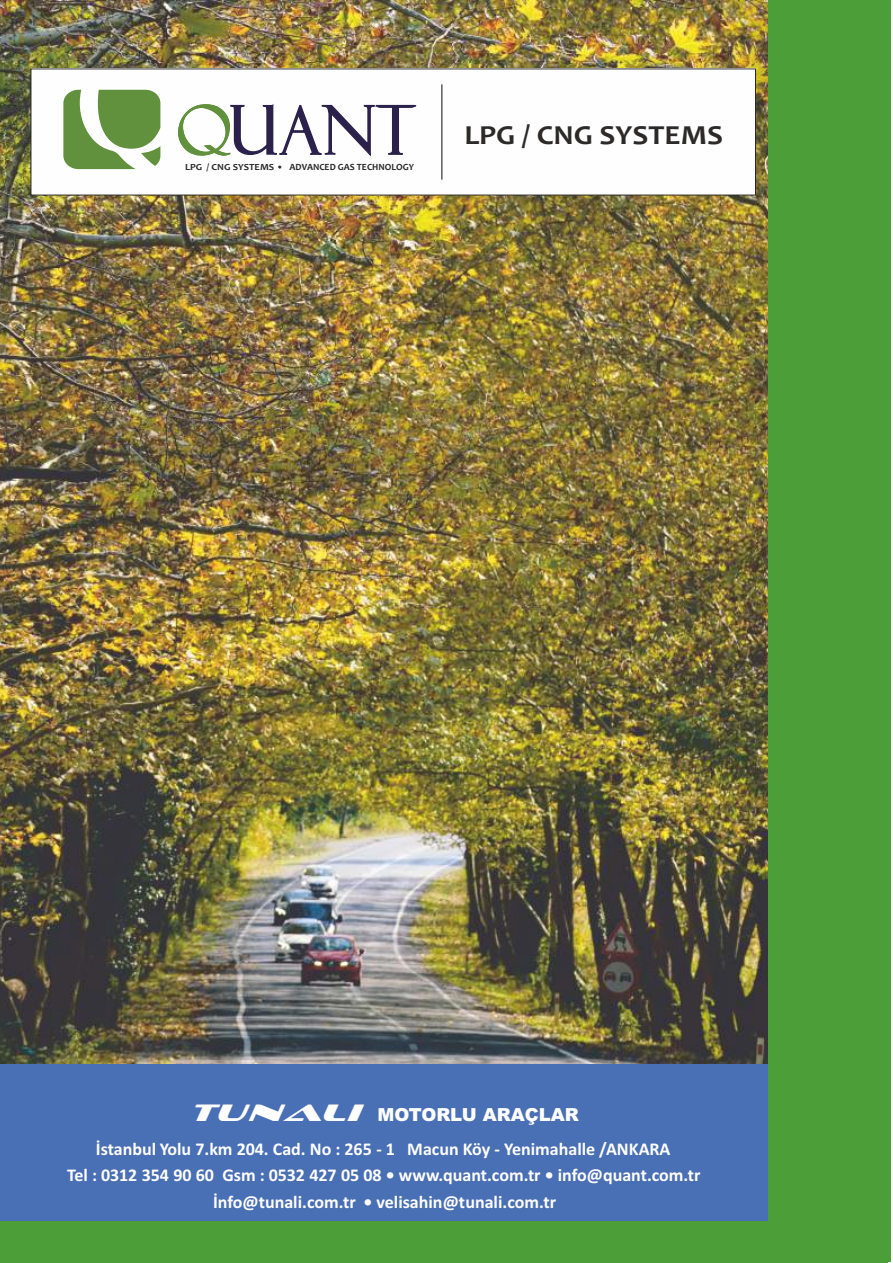
<style>
.page{position:relative;width:893px;height:1263px;background:#fff}
.page>*{position:absolute;margin:0;border:0;box-sizing:border-box;transform-origin:0 0}
.t1{font:700 27.75px "Candara";color:#2b2a29;scale:1.1 1}
.t2{font:700 18px/26.5px "Calibri";color:#fefefe;text-align:center}
.t3{font:900 18px "Arial";color:#fefefe}
.t4{font:700 9.6px "Candara";color:#2b2a29}
.s1{font-size:9.45px}
.s2{font-family:"DS Sofachrome";font-weight:400;font-style:italic;font-size:24px}
</style>
<div class="page">
<img style="left:0;top:1px;width:768px;height:1063px">
<div style="left:0;top:1064px;width:784px;height:175px;background:#496fb4"></div>
<div style="left:768px;top:1px;width:122px;height:1261px;background:#4c9e39"></div>
<div style="left:0;top:1221px;width:887px;height:41px;background:#4c9e39"></div>
<div style="left:31px;top:69px;width:724px;height:126px;background:#fefefe"></div>
<svg style="left:63px;top:90px;width:97px;height:79px"></svg>
<svg style="left:178px;top:104px;width:239px;height:53px"></svg>
<hr style="left:441px;top:84px;width:1px;height:96px;background:#2b2a29">
<p class="t4" style="left:185px;top:163px;width:231px"><span class="s1">LPG / CNG SYSTEMS •</span> ADVANCED GAS TECHNOLOGY</p>
<h1 class="t1" style="left:464px;top:124px;width:237px">LPG / CNG SYSTEMS</h1>
<p class="t3" style="left:193px;top:1108px;width:387px"><span class="s2">TUNALI</span> MOTORLU ARAÇLAR</p>
<p class="t2" style="left:67px;top:1137px;width:635px">İstanbul Yolu 7.km 204. Cad. No : 265 - 1 Macun Köy - Yenimahalle /ANKARA<br>Tel : 0312 354 90 60 Gsm : 0532 427 05 08 • www.quant.com.tr • info@quant.com.tr<br>İnfo@tunali.com.tr • velisahin@tunali.com.tr</p>
</div>
